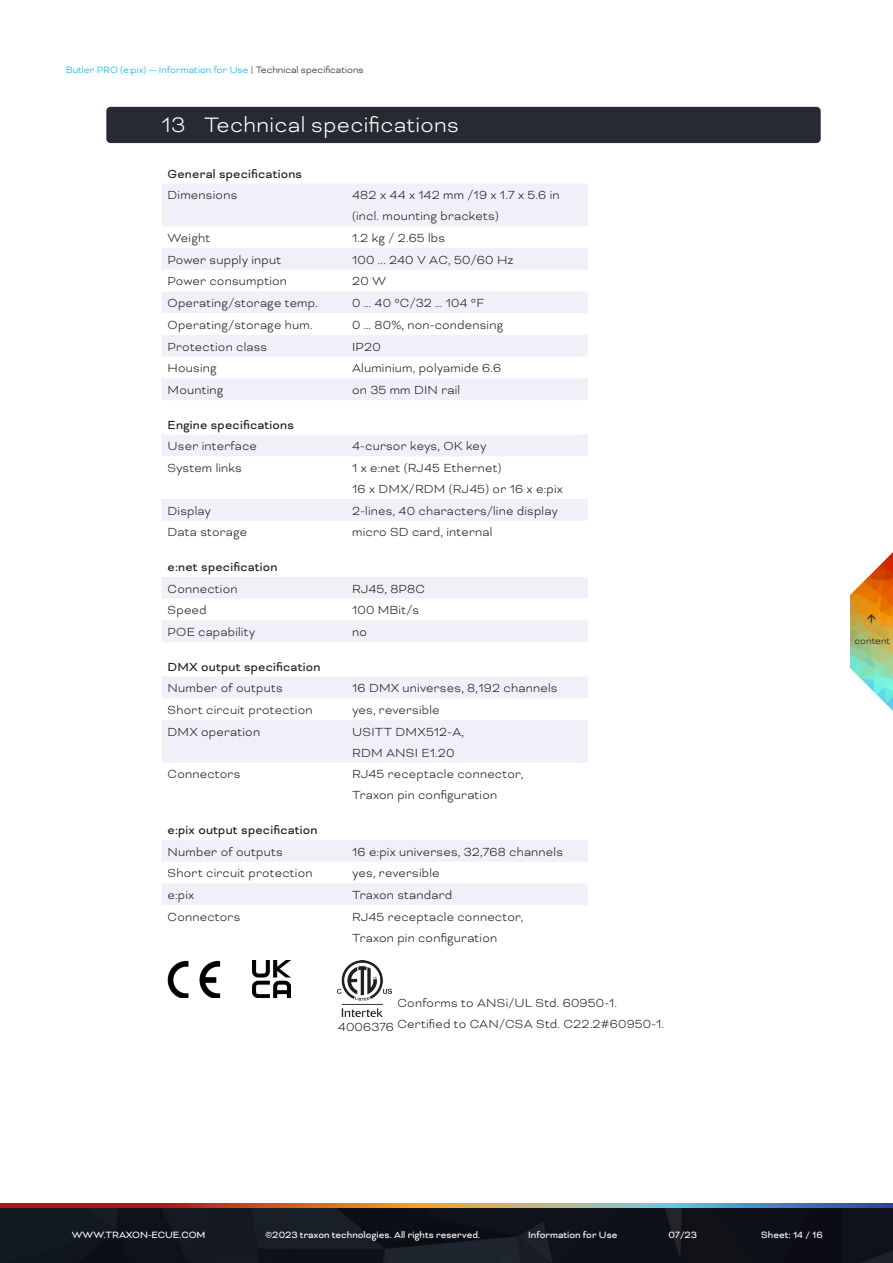
<style>
.page{position:relative;width:893px;height:1263px;background:#fff}
.page>*{position:absolute;margin:0;border:0;box-sizing:border-box;transform-origin:0 0}
.t1{font:300 24px "Bicyclette";letter-spacing:.015em;color:#fff}
.Text_Table{font:300 13.5px/21px "Bicyclette";letter-spacing:.015em;color:#231f20}
.Text_Table_Header{font:13.5px "Bicyclette";letter-spacing:.015em;color:#231f20}
.Text__Introductions_Black{font:300 13.5px/21px "Bicyclette";letter-spacing:.015em;color:#231f20}
.t2{font:10.5px "Bicyclette";color:#fff}
.t3{font:300 10.5px "Bicyclette";color:#00aeef}
.t4{font:300 10.5px "Bicyclette";color:#231f20}
.s1{color:#231f20}
</style>
<div class="page">
<img style="left:0;top:1207px;width:893px;height:56px">
<svg style="left:0;top:1203px;width:893px;height:4px;background:#9f7262"></svg>
<img style="left:851px;top:623px;width:42px;height:20px">
<svg style="left:850px;top:643px;width:43px;height:68px"></svg>
<div style="left:106px;top:107px;width:715px;height:36px;background:#272a32;border-radius:4px"></div>
<svg style="left:162px;top:184px;width:426px;height:216px;fill:#f0f0f8"></svg>
<svg style="left:162px;top:435px;width:426px;height:86px"></svg>
<svg style="left:162px;top:577px;width:426px;height:65px"></svg>
<svg style="left:162px;top:677px;width:426px;height:86px"></svg>
<svg style="left:162px;top:840px;width:426px;height:65px"></svg>
<img style="left:168px;top:960px;width:53px;height:38px">
<img style="left:253px;top:960px;width:37px;height:38px">
<img style="left:338px;top:960px;width:53px;height:57px">
<svg style="left:850px;top:552px;width:43px;height:71px"></svg>
<p class="t3" style="left:66px;top:64px;width:299px">Butler PRO (e:pix) — Information for Use <span class="s1">| Technical specifications</span></p>
<p class="t1" style="left:162px;top:111px;width:299px">13 Technical specifications</p>
<p class="Text_Table_Header" style="left:168px;top:166px;width:136px">General specifications</p>
<p class="Text_Table" style="left:168px;top:185px;width:71px">Dimensions</p>
<p class="Text_Table" style="left:352px;top:185px;width:209px">482 x 44 x 142 mm /19 x 1.7 x 5.6 in (incl. mounting brackets)</p>
<p class="Text_Table" style="left:168px;top:227px;width:44px">Weight</p>
<p class="Text_Table" style="left:352px;top:227px;width:95px">1.2 kg / 2.65 lbs</p>
<p class="Text_Table" style="left:168px;top:249px;width:115px">Power supply input</p>
<p class="Text_Table" style="left:352px;top:249px;width:163px">100 ... 240 V AC, 50/60 Hz</p>
<p class="Text_Table" style="left:168px;top:271px;width:121px">Power consumption</p>
<p class="Text_Table" style="left:352px;top:271px;width:36px">20 W</p>
<p class="Text_Table" style="left:168px;top:292px;width:152px">Operating/storage temp.</p>
<p class="Text_Table" style="left:352px;top:292px;width:134px">0 … 40 °C/32 … 104 °F</p>
<p class="Text_Table" style="left:168px;top:314px;width:147px">Operating/storage hum.</p>
<p class="Text_Table" style="left:352px;top:314px;width:153px">0 … 80%, non-condensing</p>
<p class="Text_Table" style="left:168px;top:336px;width:101px">Protection class</p>
<p class="Text_Table" style="left:352px;top:336px;width:30px">IP20</p>
<p class="Text_Table" style="left:168px;top:358px;width:51px">Housing</p>
<p class="Text_Table" style="left:352px;top:358px;width:150px">Aluminium, polyamide 6.6</p>
<p class="Text_Table" style="left:168px;top:379px;width:57px">Mounting</p>
<p class="Text_Table" style="left:352px;top:379px;width:109px">on 35 mm DIN rail</p>
<p class="Text_Table_Header" style="left:168px;top:417px;width:128px">Engine specifications</p>
<p class="Text_Table" style="left:168px;top:436px;width:91px">User interface</p>
<p class="Text_Table" style="left:352px;top:436px;width:136px">4-cursor keys, OK key</p>
<p class="Text_Table" style="left:168px;top:457px;width:76px">System links</p>
<p class="Text_Table" style="left:352px;top:457px;width:151px">1 x e:net (RJ45 Ethernet)</p>
<p class="Text_Table" style="left:352px;top:478px;width:212px">16 x DMX/RDM (RJ45) or 16 x e:pix</p>
<p class="Text_Table" style="left:168px;top:500px;width:45px">Display</p>
<p class="Text_Table" style="left:352px;top:500px;width:207px">2-lines, 40 characters/line display</p>
<p class="Text_Table" style="left:168px;top:522px;width:81px">Data storage</p>
<p class="Text_Table" style="left:352px;top:522px;width:142px">micro SD card, internal</p>
<p class="Text_Table_Header" style="left:168px;top:559px;width:112px">e:net specification</p>
<p class="Text_Table" style="left:168px;top:578px;width:72px">Connection</p>
<p class="Text_Table" style="left:352px;top:578px;width:74px">RJ45, 8P8C</p>
<p class="Text_Table" style="left:168px;top:600px;width:41px">Speed</p>
<p class="Text_Table" style="left:352px;top:600px;width:68px">100 MBit/s</p>
<p class="Text_Table" style="left:168px;top:621px;width:89px">POE capability</p>
<p class="Text_Table" style="left:352px;top:621px;width:16px">no</p>
<p class="Text_Table_Header" style="left:168px;top:659px;width:154px">DMX output specification</p>
<p class="Text_Table" style="left:168px;top:678px;width:117px">Number of outputs</p>
<p class="Text_Table" style="left:352px;top:678px;width:207px">16 DMX universes, 8,192 channels</p>
<p class="Text_Table" style="left:168px;top:699px;width:146px">Short circuit protection</p>
<p class="Text_Table" style="left:352px;top:699px;width:89px">yes, reversible</p>
<p class="Text_Table" style="left:168px;top:721px;width:94px">DMX operation</p>
<p class="Text_Table" style="left:352px;top:721px;width:114px">USITT DMX512-A,</p>
<p class="Text_Table" style="left:352px;top:742px;width:104px">RDM ANSI E1.20</p>
<p class="Text_Table" style="left:168px;top:764px;width:74px">Connectors</p>
<p class="Text_Table" style="left:352px;top:764px;width:173px">RJ45 receptacle connector,</p>
<p class="Text_Table" style="left:352px;top:785px;width:147px">Traxon pin configuration</p>
<p class="Text_Table_Header" style="left:168px;top:822px;width:152px">e:pix output specification</p>
<p class="Text_Table" style="left:168px;top:841px;width:117px">Number of outputs</p>
<p class="Text_Table" style="left:352px;top:841px;width:212px">16 e:pix universes, 32,768 channels</p>
<p class="Text_Table" style="left:168px;top:863px;width:146px">Short circuit protection</p>
<p class="Text_Table" style="left:352px;top:863px;width:89px">yes, reversible</p>
<p class="Text_Table" style="left:168px;top:884px;width:28px">e:pix</p>
<p class="Text_Table" style="left:352px;top:884px;width:101px">Traxon standard</p>
<p class="Text_Table" style="left:168px;top:906px;width:74px">Connectors</p>
<p class="Text_Table" style="left:352px;top:906px;width:173px">RJ45 receptacle connector,</p>
<p class="Text_Table" style="left:352px;top:927px;width:147px">Traxon pin configuration</p>
<p class="Text__Introductions_Black" style="left:397px;top:992px;width:268px">Conforms to ANSi/UL Std. 60950-1.<br>Certified to CAN/CSA Std. C22.2#60950-1.</p>
<p class="Text__Introductions_Black" style="left:338px;top:1016px;width:58px">4006376</p>
<p class="t4" style="left:855px;top:634px;width:37px">content</p>
<p class="t2" style="left:72px;top:1229px;width:135px">WWW.TRAXON-ECUE.COM</p>
<p class="t2" style="left:265px;top:1229px;width:216px">©2023 traxon technologies. All rights reserved.</p>
<p class="t2" style="left:528px;top:1229px;width:91px">Information for Use</p>
<p class="t2" style="left:668px;top:1229px;width:30px">07/23</p>
<p class="t2" style="left:761px;top:1229px;width:63px">Sheet: 14 / 16</p>
</div>
